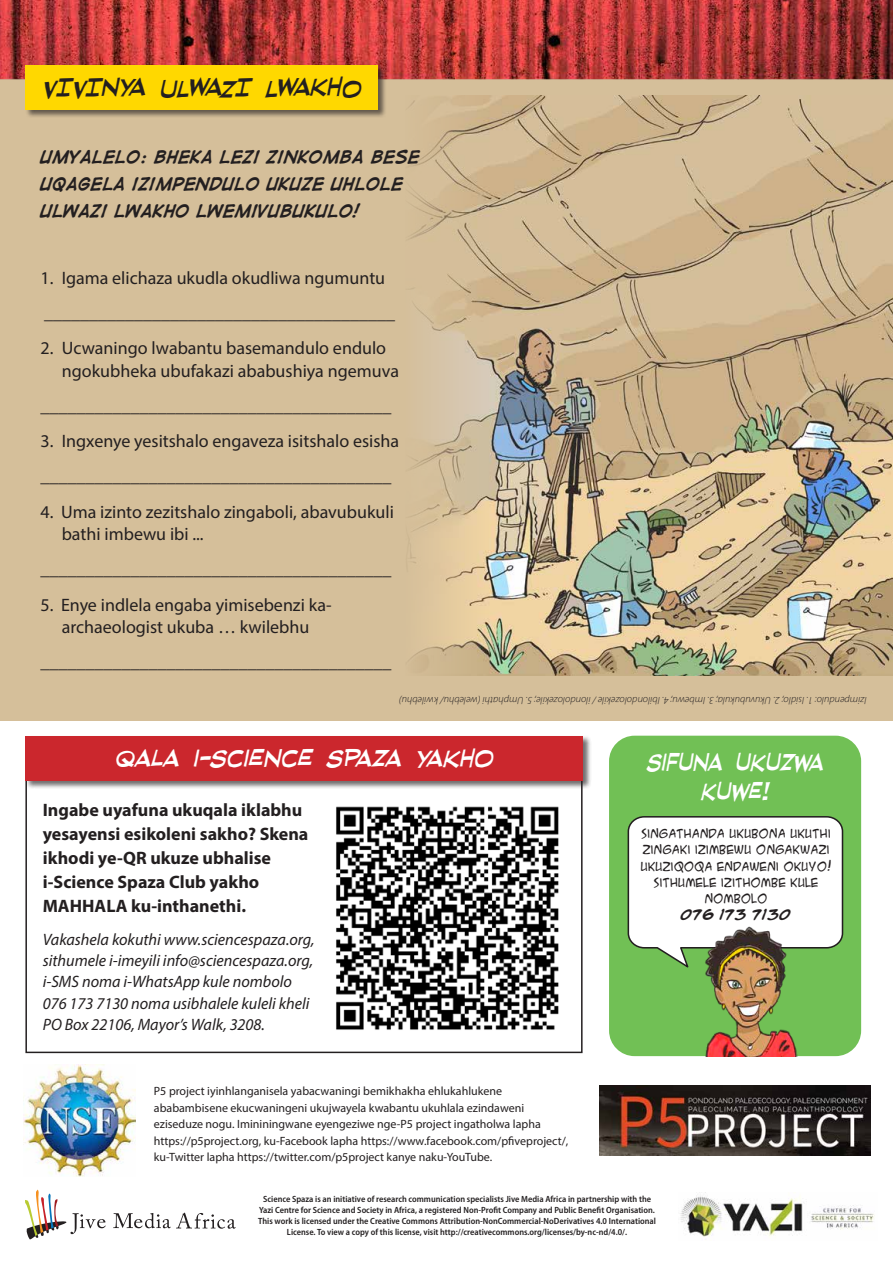
<style>
.page{position:relative;width:893px;height:1263px;background:#fff}
.page>*{position:absolute;margin:0;border:0;box-sizing:border-box;transform-origin:0 0}
.t1{font:italic 33.6px "Red State Blue State BB";color:#231f20}
.t2{font:italic 33px "Red State Blue State BB";color:#fff}
.t3{font:italic 33px/28.5px "Red State Blue State BB";color:#fff;text-align:center;scale:.89 1}
.t4{font:18px/22.5px "Myriad Pro";color:#231f20}
.t5{font:700 18px/24px "Myriad Pro";color:#231f20}
.t6{font:italic 16.5px/21px "Myriad Pro";color:#231f20}
.t7{font:700 15px/27px "Digital Strip";color:#231f20}
.t8{font:12px/16.5px "Myriad Pro";color:#231f20}
.t9{font:11.7px/16.2px "ACME Secret Agent";color:#231f20;text-align:center}
.t10{font:700 11.7px "ACME Secret Agent";color:#231f20}
.t11{font:italic 300 10.5px "Myriad Pro";color:#231f20}
.t12{font:600 semi-condensed 9px/10.8px "Myriad Pro";color:#231f20;text-align:center}
</style>
<div class="page">
<div style="left:0;top:68px;width:893px;height:653px;background:#d5bf9a"></div>
<img style="left:0;top:0;width:893px;height:80px">
<div style="left:609px;top:736px;width:252px;height:320px;background:#71c055;border-radius:26px"></div>
<svg style="left:627px;top:816px;width:217px;height:152px;background:#eaf2e7"></svg>
<div style="left:25px;top:64px;width:362px;height:54px;background:#231f20;opacity:.65"></div>
<div style="left:25px;top:65px;width:353px;height:45px;background:#ffd800"></div>
<img style="left:680px;top:1195px;width:195px;height:42px">
<svg style="left:113px;top:1212px;width:123px;height:17px"></svg>
<svg style="left:25px;top:1189px;width:81px;height:50px"></svg>
<img style="left:600px;top:1085px;width:270px;height:70px">
<img style="left:700px;top:925px;width:97px;height:131px">
<div style="left:25px;top:768px;width:558px;height:285px;border:2px solid #231f20"></div>
<div style="left:25px;top:735px;width:566px;height:54px;background:#231f20;opacity:.65"></div>
<div style="left:25px;top:736px;width:558px;height:44px;background:#cb272d"></div>
<img style="left:336px;top:806px;width:223px;height:224px">
<img style="left:24px;top:1065px;width:111px;height:111px">
<img style="left:408px;top:95px;width:485px;height:580px">
<h1 class="t1" style="left:42px;top:74px;width:320px">VIVINYA ULWAZI LWAKHO</h1>
<p class="t7" style="left:40px;top:143px;width:381px">UMYALELO: BHEKA LEZI ZINKOMBA BESE<br>UQAGELA IZIMPENDULO UKUZE UHLOLE<br>ULWAZI LWAKHO LWEMIVUBUKULO!</p>
<p class="t4" style="left:40px;top:260px;width:356px;line-height:35.2px">1. Igama elichaza ukudla okudliwa ngumuntu _______________________________________</p>
<p class="t4" style="left:62px;top:336px;width:339px;text-indent:-21px">2. Ucwaningo lwabantu basemandulo endulo ngokubheka ubufakazi ababushiya ngemuva</p>
<p class="t4" style="left:40px;top:394px;width:353px">_______________________________________</p>
<p class="t4" style="left:40px;top:423px;width:360px;line-height:35.2px">3. Ingxenye yesitshalo engaveza isitshalo esisha _______________________________________</p>
<p class="t4" style="left:62px;top:500px;width:334px;text-indent:-21px">4. Uma izinto zezitshalo zingaboli, abavubukuli bathi imbewu ibi ...</p>
<p class="t4" style="left:40px;top:558px;width:353px">_______________________________________</p>
<p class="t4" style="left:40px;top:593px;width:293px;text-align:center">5. Enye indlela engaba yimisebenzi ka&shy;archaeologist ukuba … kwilebhu</p>
<p class="t4" style="left:40px;top:651px;width:353px">_______________________________________</p>
<p class="t11" style="left:867px;top:706px;width:469px;rotate:-180deg">Izimpendulo: 1. Isidlo; 2. Ukuvubukula; 3. Imbewu; 4. Ibilondolozekile / ilondolozekile; 5. Umphathi (welebhu/ kwilebhu)</p>
<h2 class="t2" style="left:115px;top:745px;width:380px">Qala i-Science Spaza yakho</h2>
<p class="t5" style="left:43px;top:797px;width:267px">Ingabe uyafuna ukuqala iklabhu yesayensi esikoleni sakho? Skena ikhodi ye-QR ukuze ubhalise i-Science Spaza Club yakho<br>MAHHALA ku-inthanethi.</p>
<p class="t6" style="left:43px;top:929px;width:273px">Vakashela kokuthi www.sciencespaza.org, sithumele i-imeyili info@sciencespaza.org, i-SMS noma i-WhatsApp kule nombolo 076 173 7130 noma usibhalele kuleli kheli PO Box 22106, Mayor’s Walk, 3208.</p>
<p class="t8" style="left:154px;top:1083px;width:416px">P5 project iyinhlanganisela yabacwaningi bemikhakha ehlukahlukene ababambisene ekucwaningeni ukujwayela kwabantu ukuhlala ezindaweni eziseduze nogu. Imininingwane eyengeziwe nge-P5 project ingatholwa lapha https://p5project.org, ku-Facebook lapha https://www.facebook.com/pfiveproject/, ku-Twitter lapha https://twitter.com/p5project kanye naku-YouTube.</p>
<h2 class="t3" style="left:647px;top:748px;width:200px">Sifuna ukuzwa kuwe!</h2>
<p class="t9" style="left:640px;top:825px;width:193px">SINGATHANDA UKUBONA UKUTHI<br>ZINGAKI IZIMBEWU ONGAKWAZI<br>UKUZIQOQA ENDAWENI OKUYO!<br>SITHUMELE IZITHOMBE KULE<br>NOMBOLO</p>
<p class="t10" style="left:680px;top:905px;width:113px">076 173 7130</p>
<p class="t12" style="left:258px;top:1194px;width:399px">Science Spaza is an initiative of research communication specialists Jive Media Africa in partnership with the Yazi Centre for Science and Society in Africa, a registered Non-Profit Company and Public Benefit Organisation.<br>This work is licensed under the Creative Commons Attribution-NonCommercial-NoDerivatives 4.0 International License. To view a copy of this license, visit http://creativecommons.org/licenses/by-nc-nd/4.0/.</p>
</div>
